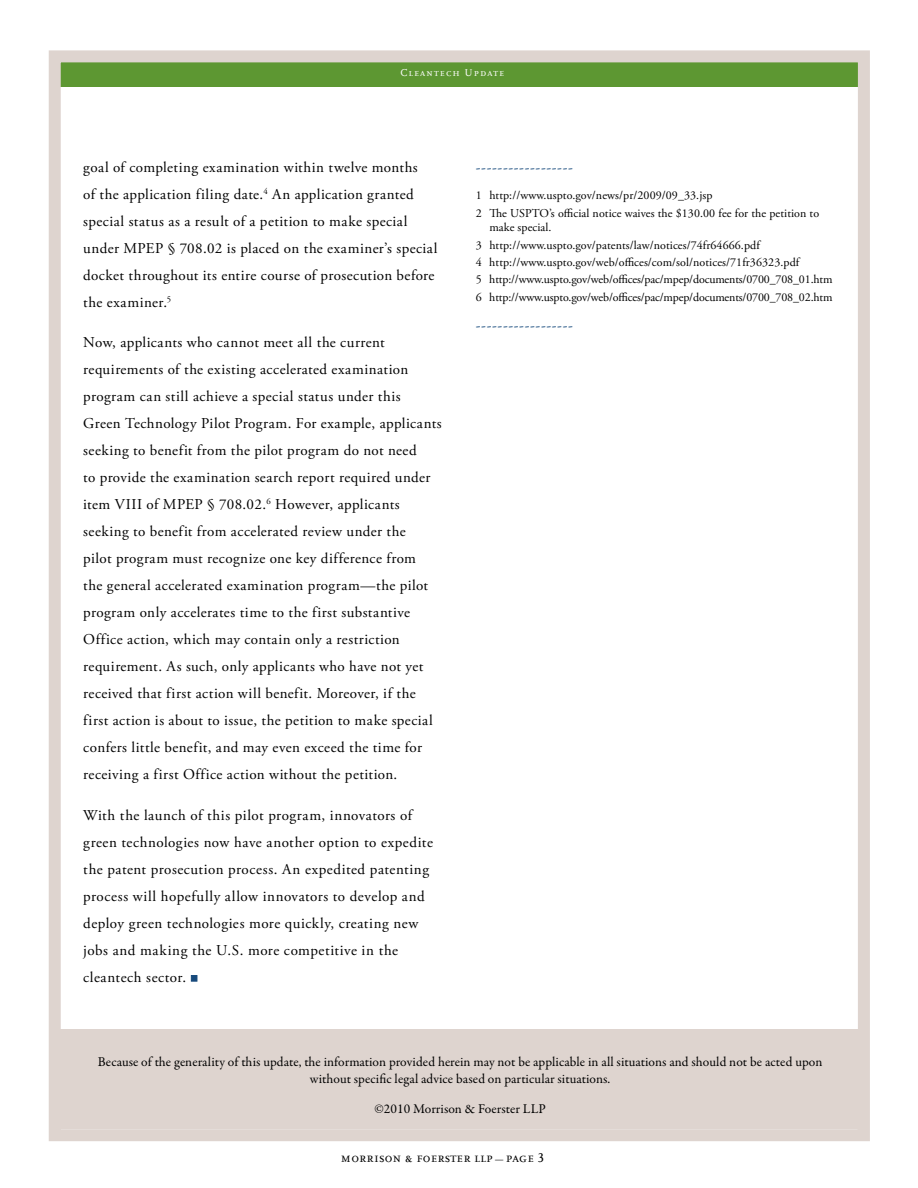
<style>
.page{position:relative;width:918px;height:1188px;background:#fff}
.page>*{position:absolute;margin:0;border:0;box-sizing:border-box;transform-origin:0 0}
.t1{font:15px/27px "Adobe Garamond Pro";letter-spacing:.03em;color:#000}
.t2{font:15px "Adobe Garamond Pro";color:#174a7c}
.t3{font:15px "Adobe Garamond Pro";color:#164a7c}
.t4{font:13.5px/16.5px "Garamond Premr Pro";letter-spacing:.005em;color:#000;text-align:center}
.t5{font:13.5px "Scala LF Caps";letter-spacing:.01em;color:#000}
.t6{font:12px/17.5px "Adobe Garamond Pro";letter-spacing:.005em;color:#000}
.t7{font:10.5px "Scala LF Caps";letter-spacing:.1em;color:#fff}
.s1{font-size:8.25px}
</style>
<div class="page">
<div style="left:55px;top:55px;width:810px;height:32px;background:#5d9732"></div>
<div style="left:49px;top:50px;width:821px;height:1091px;border:12px solid #ded4cf"></div>
<div style="left:191px;top:975px;width:6px;height:7px;background:#174a7c;border:1px solid #174a7c"></div>
<div style="left:60px;top:1030px;width:800px;height:99px;background:#ded4cf"></div>
<p class="t7" style="left:400px;top:67px;width:105px">Cleantech Update</p>
<p class="t1" style="left:83px;top:154px;width:356px">goal of completing examination within twelve months<br>of the application filing date.<sup>4</sup> An application granted special status as a result of a petition to make special under MPEP § 708.02 is placed on the examiner’s special docket throughout its entire course of prosecution before the examiner.<sup>5</sup></p>
<p class="t1" style="left:83px;top:329px;width:360px">Now, applicants who cannot meet all the current requirements of the existing accelerated examination program can still achieve a special status under this<br>Green Technology Pilot Program. For example, applicants seeking to benefit from the pilot program do not need<br>to provide the examination search report required under item VIII of MPEP § 708.02.<sup>6</sup> However, applicants seeking to benefit from accelerated review under the<br>pilot program must recognize one key difference from<br>the general accelerated examination program—the pilot program only accelerates time to the first substantive Office action, which may contain only a restriction requirement. As such, only applicants who have not yet received that first action will benefit. Moreover, if the first action is about to issue, the petition to make special confers little benefit, and may even exceed the time for receiving a first Office action without the petition.</p>
<p class="t1" style="left:83px;top:802px;width:351px">With the launch of this pilot program, innovators of green technologies now have another option to expedite the patent prosecution process. An expedited patenting process will hopefully allow innovators to develop and deploy green technologies more quickly, creating new jobs and making the U.S. more competitive in the cleantech sector.</p>
<p class="t2" style="left:476px;top:158px;width:99px">------------------</p>
<p class="t6" style="left:476px;top:187px;width:345px">1 http://www.uspto.gov/news/pr/2009/09_33.jsp<br>2 The USPTO’s official notice waives the $130.00 fee for the petition to</p>
<p class="t6" style="left:476px;top:219px;width:358px;text-indent:14px">make special.<br>3 http://www.uspto.gov/patents/law/notices/74fr64666.pdf<br>4 http://www.uspto.gov/web/offices/com/sol/notices/71fr36323.pdf<br>5 http://www.uspto.gov/web/offices/pac/mpep/documents/0700_708_01.htm 6 http://www.uspto.gov/web/offices/pac/mpep/documents/0700_708_02.htm</p>
<p class="t3" style="left:476px;top:316px;width:99px">------------------</p>
<p class="t4" style="left:98px;top:1054px;width:726px">Because of the generality of this update, the information provided herein may not be applicable in all situations and should not be acted upon without specific legal advice based on particular situations.</p>
<p class="t4" style="left:374px;top:1101px;width:173px">©2010 Morrison &amp; Foerster LLP</p>
<p class="t5" style="left:341px;top:1150px;width:205px">morrison &amp; foerster llp <span class="s1">—</span> page 3</p>
</div>
